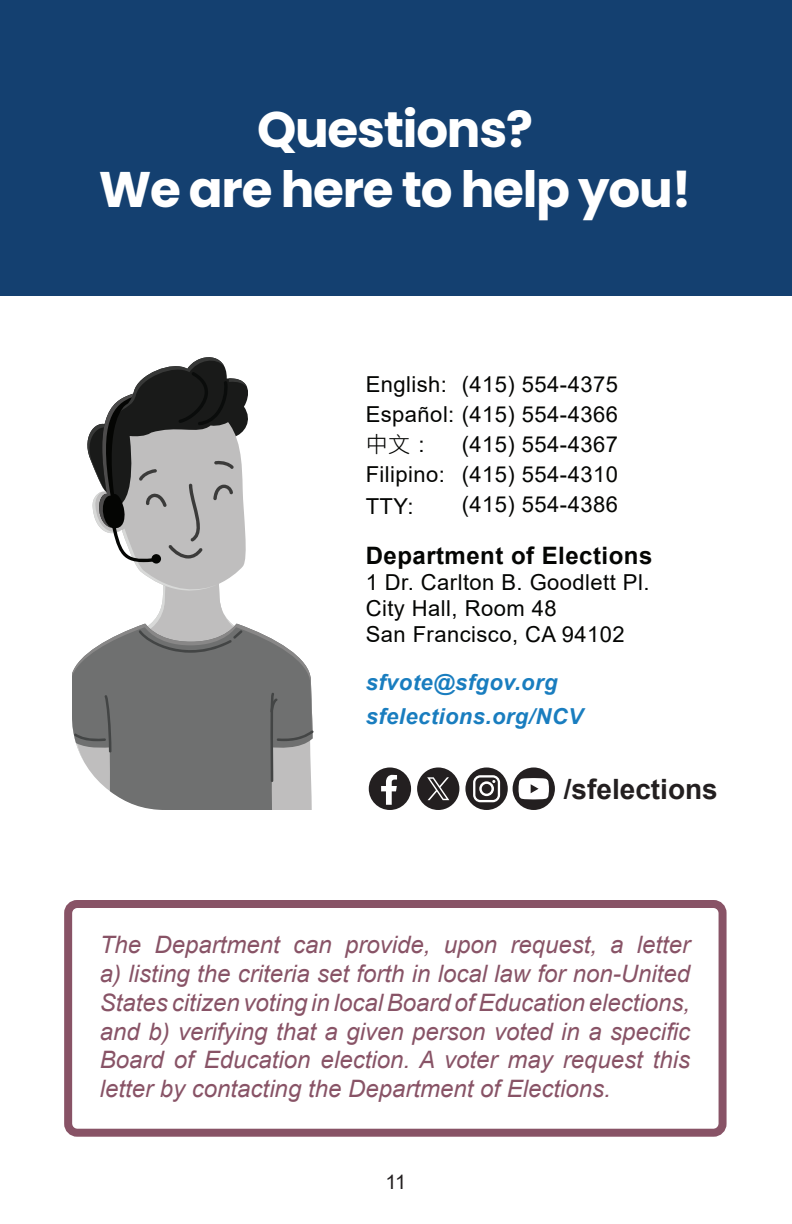
<style>
.page{position:relative;width:792px;height:1224px;background:#fff}
.page>*{position:absolute;margin:0;border:0;box-sizing:border-box;transform-origin:0 0}
.t1{font:700 50px "Poppins";letter-spacing:-.025em;color:#fff}
.t2{font:700 28px "Arial";color:#231f20}
.t3{font:italic 24px/28.8px "Arial";color:#885366;text-align:justify}
.Bullet_Points{font:700 24px "Arial";letter-spacing:.02em;color:#040503}
.Bullet_Points-2{font:22px "Arial";letter-spacing:.02em;color:#040503}
.Bullet_Points-3{font:italic 700 22px "Arial";letter-spacing:.02em;color:#197dbf}
.Bullet_Points-4{font:22px "DF Hei HK W3";color:#040503}
.t4{font:20px "Arial";color:#231f20}
.s1{font-family:"Arial"}
</style>
<div class="page">
<div style="left:0;top:0;width:792px;height:296px;background:#144070"></div>
<svg style="left:99px;top:782px;width:213px;height:28px;background:#8c8d8d"></svg>
<svg style="left:72px;top:357px;width:242px;height:425px"></svg>
<div style="left:64px;top:900px;width:663px;height:237px;border:8px solid #885366;border-radius:9px"></div>
<svg style="left:417px;top:767px;width:42px;height:43px"></svg>
<svg style="left:369px;top:767px;width:42px;height:43px"></svg>
<svg style="left:465px;top:767px;width:90px;height:43px"></svg>
<p class="t1" style="left:257px;top:100px;width:277px">Questions?</p>
<p class="t1" style="left:99px;top:160px;width:594px">We are here to help you!</p>
<p class="Bullet_Points-2" style="left:462px;top:369px;width:158px">(415) 554-4375</p>
<p class="Bullet_Points-2" style="left:462px;top:429px;width:158px">(415) 554-4367</p>
<p class="Bullet_Points-2" style="left:462px;top:459px;width:158px">(415) 554-4310</p>
<p class="Bullet_Points-2" style="left:462px;top:489px;width:158px">(415) 554-4386</p>
<p class="Bullet_Points-2" style="left:366px;top:369px;width:83px">English:</p>
<p class="Bullet_Points-2" style="left:366px;top:399px;width:254px">Español: (415) 554-4366</p>
<p class="Bullet_Points-4" style="left:366px;top:432px;width:60px">中文 <span class="s1">:</span></p>
<p class="Bullet_Points-2" style="left:366px;top:459px;width:81px">Filipino:</p>
<p class="Bullet_Points-2" style="left:366px;top:491px;width:49px">TTY:</p>
<p class="Bullet_Points" style="left:366px;top:538px;width:288px">Department of Elections</p>
<p class="Bullet_Points-2" style="left:366px;top:567px;width:285px">1 Dr. Carlton B. Goodlett Pl.</p>
<p class="Bullet_Points-2" style="left:366px;top:593px;width:192px">City Hall, Room 48</p>
<p class="Bullet_Points-2" style="left:366px;top:619px;width:261px">San Francisco, CA 94102</p>
<p class="Bullet_Points-3" style="left:366px;top:668px;width:193px">sfvote@sfgov.org</p>
<p class="Bullet_Points-3" style="left:366px;top:702px;width:218px">sfelections.org/NCV</p>
<p class="t2" style="left:564px;top:769px;width:156px">/sfelections</p>
<p class="t3" style="left:100px;top:931px;width:592px">The Department can provide, upon request, a letter a) listing the criteria set forth in local law for non-United States citizen voting in local Board of Education elections, and b) verifying that a given person voted in a specific Board of Education election. A voter may request this letter by contacting the Department of Elections.</p>
<p class="t4" style="left:386px;top:1169px;width:22px">11</p>
</div>
